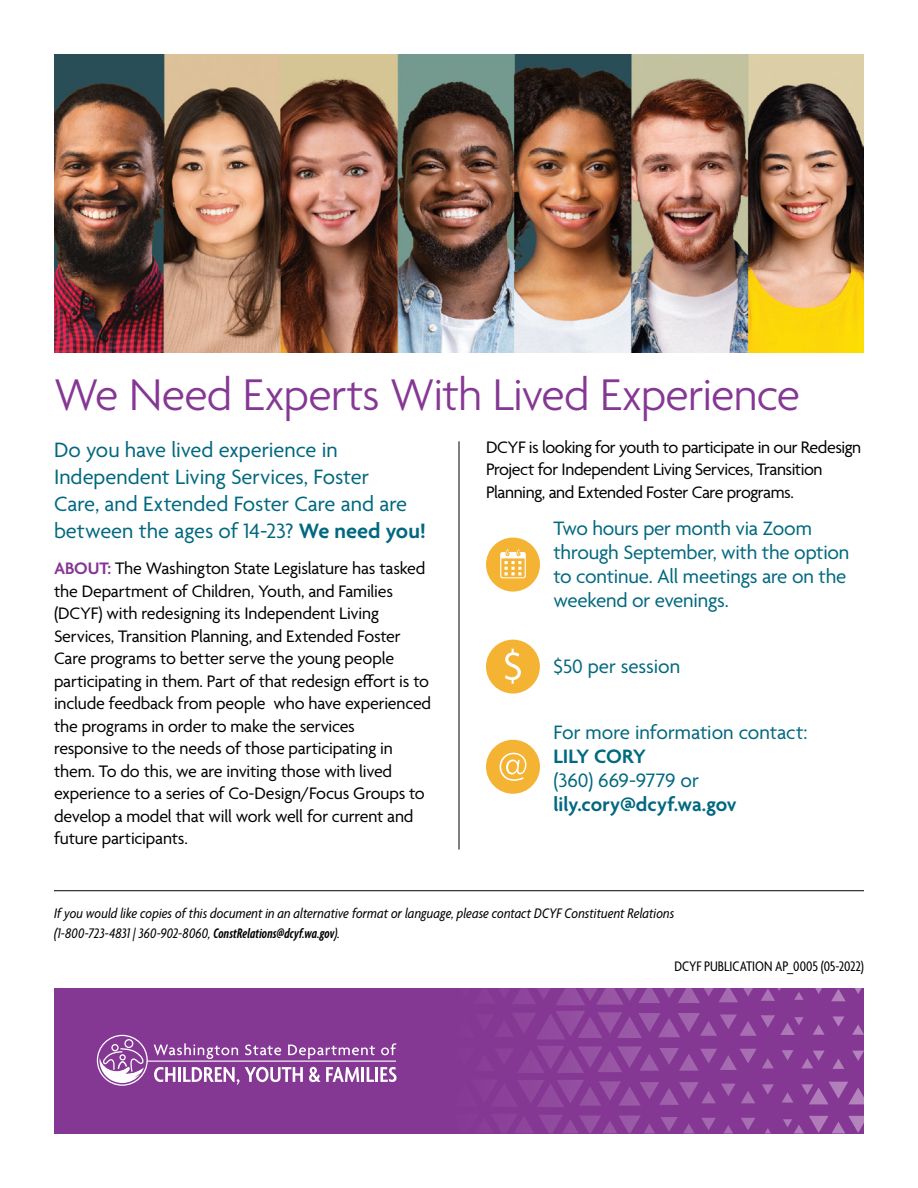
<style>
.page{position:relative;width:918px;height:1188px;background:#fff}
.page>*{position:absolute;margin:0;border:0;box-sizing:border-box;transform-origin:0 0}
.t1{font:300 48px "Agenda";letter-spacing:-.015em;color:#853794}
.t2{font:22.5px/27px "Agenda";color:#00687f}
.t3{font:21px/24px "Agenda";letter-spacing:-.01em;color:#00687f}
.t4{font:600 21px "Agenda";letter-spacing:-.005em;color:#00687f}
.t5{font:18px/22.5px "Agenda";letter-spacing:-.015em;color:#000}
.t6{font:italic condensed 15px/19.5px "Agenda";letter-spacing:.005em;color:#000}
.t7{font:condensed 15px "Agenda";color:#000}
.s1{font-weight:600}
.s2{font-weight:600;color:#853794}
.s3{font-family:"Agenda Semibold Extra Cond";font-stretch:normal}
</style>
<div class="page">
<div style="left:54px;top:988px;width:810px;height:145px;background:#853794"></div>
<svg style="left:661px;top:1117px;width:33px;height:16px"></svg>
<svg style="left:782px;top:1092px;width:12px;height:11px"></svg>
<svg style="left:782px;top:1050px;width:12px;height:10px"></svg>
<svg style="left:762px;top:1084px;width:12px;height:11px"></svg>
<svg style="left:765px;top:1128px;width:6px;height:5px"></svg>
<svg style="left:741px;top:1118px;width:14px;height:12px"></svg>
<svg style="left:724px;top:1125px;width:9px;height:8px"></svg>
<svg style="left:701px;top:1118px;width:15px;height:12px"></svg>
<svg style="left:507px;top:1046px;width:267px;height:27px"></svg>
<svg style="left:507px;top:988px;width:246px;height:17px"></svg>
<svg style="left:507px;top:1114px;width:148px;height:19px"></svg>
<svg style="left:507px;top:1080px;width:248px;height:27px"></svg>
<svg style="left:783px;top:1116px;width:81px;height:17px"></svg>
<svg style="left:801px;top:1082px;width:63px;height:22px"></svg>
<svg style="left:802px;top:1051px;width:22px;height:17px"></svg>
<svg style="left:852px;top:1024px;width:12px;height:11px"></svg>
<svg style="left:832px;top:1059px;width:12px;height:10px"></svg>
<svg style="left:832px;top:1016px;width:12px;height:11px"></svg>
<svg style="left:852px;top:1051px;width:12px;height:10px"></svg>
<svg style="left:813px;top:1024px;width:12px;height:11px"></svg>
<svg style="left:794px;top:992px;width:10px;height:8px"></svg>
<svg style="left:761px;top:988px;width:20px;height:13px"></svg>
<svg style="left:507px;top:1011px;width:297px;height:29px"></svg>
<svg style="left:815px;top:988px;width:7px;height:6px"></svg>
<svg style="left:831px;top:989px;width:15px;height:12px"></svg>
<svg style="left:855px;top:988px;width:7px;height:6px"></svg>
<svg style="left:154px;top:1067px;width:21px;height:15px"></svg>
<hr style="left:178px;top:1067px;width:3px;height:15px;background:#fff">
<svg style="left:183px;top:1067px;width:120px;height:18px"></svg>
<svg style="left:309px;top:1067px;width:50px;height:15px"></svg>
<hr style="left:361px;top:1067px;width:3px;height:15px;background:#fff">
<svg style="left:367px;top:1067px;width:7px;height:15px"></svg>
<hr style="left:375px;top:1067px;width:3px;height:15px;background:#fff">
<svg style="left:380px;top:1067px;width:17px;height:15px"></svg>
<hr style="left:147px;top:1061px;width:249px;height:1px;background:#fff">
<svg style="left:154px;top:1043px;width:84px;height:16px"></svg>
<svg style="left:245px;top:1044px;width:36px;height:11px"></svg>
<svg style="left:288px;top:1045px;width:87px;height:14px"></svg>
<svg style="left:381px;top:1043px;width:15px;height:12px"></svg>
<div style="left:97px;top:1035px;width:51px;height:51px;border:1px solid #fff;border-radius:50%"></div>
<div style="left:124px;top:1039px;width:9px;height:9px;border:1px solid #fff;border-radius:50%"></div>
<div style="left:111px;top:1044px;width:8px;height:7px;border:1px solid #fff;border-radius:50%"></div>
<svg style="left:100px;top:1047px;width:46px;height:36px"></svg>
<img style="left:54px;top:54px;width:810px;height:298px">
<hr style="left:459px;top:441px;width:1px;height:409px;background:#000">
<hr style="left:54px;top:890px;width:810px;height:1px;background:#000">
<svg style="left:486px;top:538px;width:54px;height:54px"></svg>
<svg style="left:486px;top:640px;width:54px;height:54px"></svg>
<svg style="left:486px;top:740px;width:54px;height:54px"></svg>
<h1 class="t1" style="left:54px;top:369px;width:748px">We Need Experts With Lived Experience</h1>
<p class="t2" style="left:54px;top:438px;width:374px">Do you have lived experience in Independent Living Services, Foster<br>Care, and Extended Foster Care and are between the ages of 14-23? <span class="s1">We need you!</span></p>
<p class="t5" style="left:54px;top:559px;width:379px"><span class="s2">ABOUT:</span> The Washington State Legislature has tasked the Department of Children, Youth, and Families (DCYF) with redesigning its Independent Living Services, Transition Planning, and Extended Foster Care programs to better serve the young people participating in them. Part of that redesign effort is to include feedback from people who have experienced the programs in order to make the services responsive to the needs of those participating in them. To do this, we are inviting those with lived experience to a series of Co-Design/Focus Groups to develop a model that will work well for current and future participants.</p>
<p class="t5" style="left:486px;top:437px;width:377px">DCYF is looking for youth to participate in our Redesign<br>Project for Independent Living Services, Transition<br>Planning, and Extended Foster Care programs.</p>
<p class="t3" style="left:554px;top:518px;width:298px">Two hours per month via Zoom through September, with the option to continue. All meetings are on the weekend or evenings.</p>
<p class="t3" style="left:554px;top:656px;width:128px">$50 per session</p>
<p class="t3" style="left:554px;top:721px;width:256px">For more information contact:</p>
<p class="t4" style="left:554px;top:745px;width:94px">LILY CORY</p>
<p class="t3" style="left:554px;top:769px;width:147px">(360) 669-9779 or</p>
<p class="t4" style="left:554px;top:793px;width:185px">lily.cory@dcyf.wa.gov</p>
<p class="t6" style="left:54px;top:903px;width:622px">If you would like copies of this document in an alternative format or language, please contact DCYF Constituent Relations (1-800-723-4831 | 360-902-8060, <span class="s3">ConstRelations@dcyf.wa.gov</span>).</p>
<p class="t7" style="left:674px;top:958px;width:191px">DCYF PUBLICATION AP_0005 (05-2022)</p>
</div>
